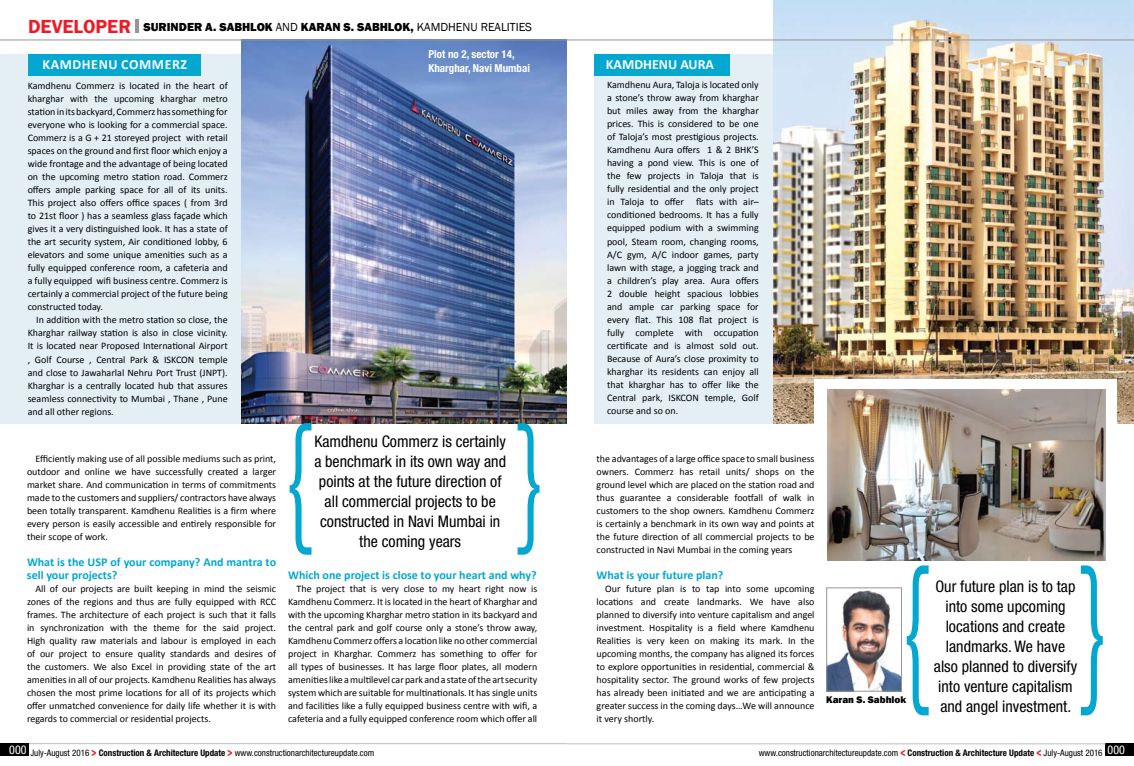
<style>
.page{position:relative;width:1134px;height:766px;background:#fff}
.page>*{position:absolute;margin:0;border:0;box-sizing:border-box;transform-origin:0 0}
.t1{font:300 condensed 166.8px "Helvetica Neue";color:#03a7cf;scale:.61 1}
.t2{font:300 condensed 146.3px "Helvetica Neue";color:#03a7cf;scale:.69 1}
.t3{font:condensed 16px/20px "Helvetica Neue";color:#000;text-align:center}
.t4{font:700 14px "Calibri";letter-spacing:.04em;color:#fff}
.t5{font:700 12px/13px "Calibri";color:#03a7cf}
.t6{font:800 12px "Franklin Gothic";color:#000}
.t7{font:700 condensed 11px/14px "Helvetica Neue";color:#fff}
.t8{font:10px/13px "Calibri";color:#000;text-align:justify}
.t9{font:800 10px "Franklin Gothic";color:#000}
.t10{font:condensed 9px "Helvetica Neue";color:#000}
.s1{font-weight:600;font-size:19.4px;color:#ed1c24}
.s2{font-weight:400}
.s3{font-weight:900;font-size:12px;color:#ed1c24}
.s4{font-weight:700}
</style>
<div class="page">
<div style="left:594px;top:54px;width:258px;height:369px;background:#e4eff5"></div>
<img style="left:773px;top:0;width:361px;height:423px">
<div style="left:815px;top:379px;width:302px;height:190px;background:#fff"></div>
<div style="left:0;top:54px;width:288px;height:369px;background:#e4eff5"></div>
<img style="left:241px;top:41px;width:326px;height:382px">
<hr style="left:28px;top:743px;width:539px;height:1px;background:#bcbdc0">
<div style="left:0;top:743px;width:28px;height:13px;background:#000"></div>
<div style="left:1106px;top:743px;width:28px;height:12px;background:#000"></div>
<hr style="left:567px;top:743px;width:539px;height:1px;background:#bcbdc0">
<div style="left:28px;top:54px;width:173px;height:21px;background:#03a7cf"></div>
<div style="left:594px;top:54px;width:135px;height:21px;background:#03a7cf"></div>
<hr style="left:0;top:40px;width:1134px;height:1px;background:#939598">
<img style="left:828px;top:590px;width:72px;height:99px">
<div style="left:826px;top:587px;width:76px;height:104px;border:1px solid #939598"></div>
<img style="left:828px;top:389px;width:278px;height:172px">
<hr style="left:135px;top:20px;width:4px;height:13px;background:#939598">
<svg style="left:290px;top:423px;width:21px;height:1px"></svg>
<p class="t6" style="left:28px;top:19px;width:506px"><span class="s1">DEVELOPER</span> SURINDER A. SABHLOK <span class="s2">AND</span> KARAN S. SABHLOK, <span class="s2">KAMDHENU REALITIES</span></p>
<p class="t7" style="left:428px;top:47px;width:103px">Plot no 2, sector 14,<br>Kharghar, Navi Mumbai</p>
<h3 class="t4" style="left:43px;top:55px;width:146px">Kamdhenu Commerz</h3>
<h3 class="t4" style="left:606px;top:55px;width:18px">KAMDHENU</h3>
<h3 class="t4" style="left:680px;top:55px;width:10px">AURA</h3>
<p class="t8" style="left:28px;top:79px;width:202px">Kamdhenu Commerz is located in the heart of kharghar with the upcoming kharghar metro station in its backyard, Commerz has something for everyone who is looking for a commercial space.<br>Commerz is a G + 21 storeyed project with retail spaces on the ground and first floor which enjoy a wide frontage and the advantage of being located on the upcoming metro station road. Commerz offers ample parking space for all of its units.<br>This project also offers office spaces ( from 3rd to 21st floor ) has a seamless glass façade which gives it a very distinguished look. It has a state of the art security system, Air conditioned lobby, 6 elevators and some unique amenities such as a fully equipped conference room, a cafeteria and a fully equipped wifi business centre. Commerz is certainly a commercial project of the future being constructed today.</p>
<p class="t8" style="left:28px;top:313px;width:201px;text-indent:8px">In addition with the metro station so close, the Kharghar railway station is also in close vicinity.<br>It is located near Proposed International Airport , Golf Course , Central Park &amp; ISKCON temple and close to Jawaharlal Nehru Port Trust (JNPT).<br>Kharghar is a centrally located hub that assures seamless connectivity to Mumbai , Thane , Pune and all other regions.</p>
<p class="t8" style="left:27px;top:452px;width:251px;text-indent:8px">Efficiently making use of all possible mediums such as print, outdoor and online we have successfully created a larger market share. And communication in terms of commitments made to the customers and suppliers/ contractors have always been totally transparent. Kamdhenu Realities is a firm where every person is easily accessible and entirely responsible for their scope of work.</p>
<p class="t5" style="left:27px;top:555px;width:251px">What is the USP of your company? And mantra to sell your projects?</p>
<p class="t8" style="left:27px;top:582px;width:251px;text-indent:8px">All of our projects are built keeping in mind the seismic zones of the regions and thus are fully equipped with RCC frames. The architecture of each project is such that it falls in synchronization with the theme for the said project.<br>High quality raw materials and labour is employed in each of our project to ensure quality standards and desires of the customers. We also Excel in providing state of the art amenities in all of our projects. Kamdhenu Realities has always chosen the most prime locations for all of its projects which offer unmatched convenience for daily life whether it is with regards to commercial or residential projects.</p>
<h3 class="t3" style="left:314px;top:430px;width:193px">Kamdhenu Commerz is certainly a benchmark in its own way and points at the future direction of all commercial projects to be constructed in Navi Mumbai in the coming years</h3>
<h2 class="t2" style="left:543px;top:585px;width:37px;rotate:-180deg">{</h2>
<p class="t5" style="left:288px;top:568px;width:250px">Which one project is close to your heart and why?</p>
<p class="t8" style="left:288px;top:582px;width:251px;text-indent:8px">The project that is very close to my heart right now is Kamdhenu Commerz. It is located in the heart of Kharghar and with the upcoming Kharghar metro station in its backyard and the central park and golf course only a stone’s throw away, Kamdhenu Commerz offers a location like no other commercial project in Kharghar. Commerz has something to offer for all types of businesses. It has large floor plates, all modern amenities like a multilevel car park and a state of the art security system which are suitable for multinationals. It has single units and facilities like a fully equipped business centre with wifi, a cafeteria and a fully equipped conference room which offer all</p>
<p class="t8" style="left:607px;top:79px;width:153px">Kamdhenu Aura, Taloja is located only a stone’s throw away from kharghar but miles away from the kharghar prices. This is considered to be one of Taloja’s most prestigious projects.<br>Kamdhenu Aura offers 1 &amp; 2 BHK’S having a pond view. This is one of the few projects in Taloja that is fully residential and the only project in Taloja to offer flats with air– conditioned bedrooms. It has a fully equipped podium with a swimming pool, Steam room, changing rooms, A/C gym, A/C indoor games, party lawn with stage, a jogging track and a children’s play area. Aura offers 2 double height spacious lobbies and ample car parking space for every flat. This 108 flat project is fully complete with occupation certificate and is almost sold out.<br>Because of Aura’s close proximity to kharghar its residents can enjoy all that kharghar has to offer like the Central park, ISKCON temple, Golf course and so on.</p>
<p class="t8" style="left:597px;top:452px;width:219px">the advantages of a large office space to small business owners. Commerz has retail units/ shops on the ground level which are placed on the station road and thus guarantee a considerable footfall of walk in customers to the shop owners. Kamdhenu Commerz is certainly a benchmark in its own way and points at the future direction of all commercial projects to be constructed in Navi Mumbai in the coming years</p>
<p class="t5" style="left:597px;top:568px;width:128px">What is your future plan?</p>
<p class="t8" style="left:597px;top:582px;width:219px;text-indent:8px">Our future plan is to tap into some upcoming locations and create landmarks. We have also planned to diversify into venture capitalism and angel investment. Hospitality is a field where Kamdhenu Realities is very keen on making its mark. In the upcoming months, the company has aligned its forces to explore opportunities in residential, commercial &amp; hospitality sector. The ground works of few projects has already been initiated and we are anticipating a greater success in the coming days…We will announce it very shortly.</p>
<p class="t9" style="left:826px;top:693px;width:82px">KARAN S. SABHLOK</p>
<h1 class="t1" style="left:1106px;top:750px;width:42px;rotate:-180deg">{</h1>
<h3 class="t3" style="left:934px;top:576px;width:145px">Our future plan is to tap into some upcoming locations and create landmarks. We have also planned to diversify into venture capitalism and angel investment.</h3>
<p class="t10" style="left:9px;top:747px;width:367px"><sup>000</sup> July-August 2016 <span class="s3">&gt;</span> <span class="s4">Construction &amp; Architecture Update</span> <span class="s3">&gt;</span> www.constructionarchitectureupdate.com</p>
<p class="t10" style="left:759px;top:747px;width:368px">www.constructionarchitectureupdate.com <span class="s3">&lt;</span> <span class="s4">Construction &amp; Architecture Update</span> <span class="s3">&lt;</span> July-August 2016 <sup>000</sup></p>
</div>
